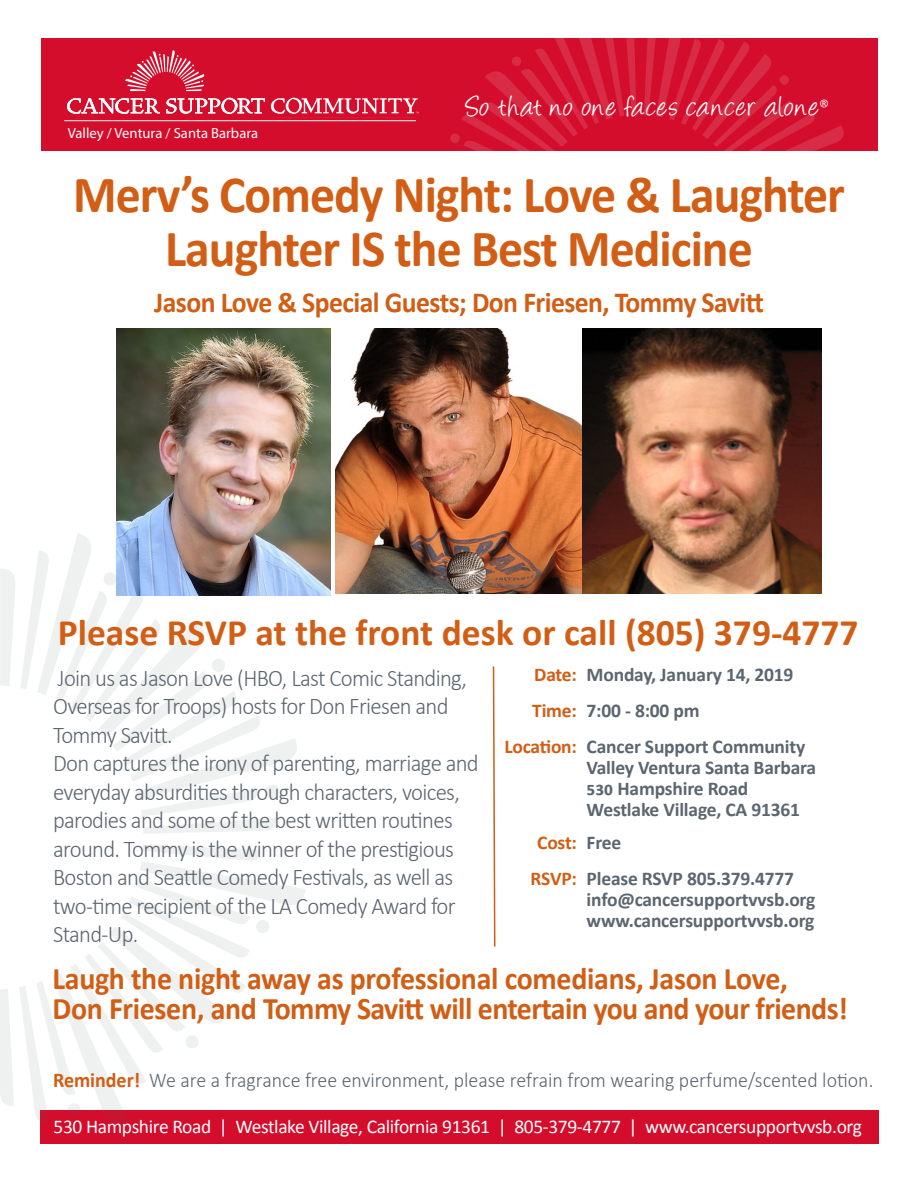
<style>
.page{position:relative;width:918px;height:1188px;background:#fff}
.page>*{position:absolute;margin:0;border:0;box-sizing:border-box;transform-origin:0 0}
.t1{font:700 52.5px "Calibri";letter-spacing:-.02em;color:#d15e14;scale:.95 1}
.t2{font:700 37.5px "Calibri";color:#d15e14}
.t3{font:33px "Angelina";letter-spacing:.055em;color:#fff}
.t4{font:700 31.5px "Calibri";letter-spacing:-.01em;color:#d15e14;scale:.95 1}
.t5{font:700 29.1px "Calibri";letter-spacing:-.02em;color:#d15e14;scale:.95 1}
.t6{font:300 24px/28.5px "Calibri";letter-spacing:-.03em;color:#5c6670;scale:.95 1}
.t7{font:300 21px "Calibri";color:#5c6670;scale:.95 1}
.t8{font:700 19.5px "Calibri";letter-spacing:-.01em;color:#5c6670}
.t9{font:19.5px "Calibri";letter-spacing:-.02em;color:#fff}
.t10{font:700 19.5px "Calibri";letter-spacing:-.01em;color:#d15e14}
.t11{font:14.7px "Myriad Pro";color:#fff}
.s1{font-family:"Calibri";font-weight:300;font-size:21px}
.s2{font-weight:700;color:#d15e14}
</style>
<div class="page">
<div style="left:41px;top:39px;width:836px;height:112px;background:#d30d2b"></div>
<svg style="left:644px;top:39px;width:200px;height:112px"></svg>
<svg style="left:450px;top:39px;width:186px;height:112px"></svg>
<svg style="left:271px;top:98px;width:148px;height:16px"></svg>
<svg style="left:67px;top:98px;width:198px;height:16px"></svg>
<svg style="left:125px;top:50px;width:80px;height:41px"></svg>
<hr style="left:64px;top:120px;width:352px;height:1px;background:#fff">
<div style="left:40px;top:1110px;width:838px;height:33px;background:#d30d2b"></div>
<svg style="left:0;top:844px;width:305px;height:281px"></svg>
<svg style="left:0;top:533px;width:301px;height:301px"></svg>
<svg style="left:492px;top:666px;width:4px;height:281px"></svg>
<img style="left:116px;top:328px;width:215px;height:267px">
<img style="left:583px;top:328px;width:239px;height:266px">
<img style="left:335px;top:328px;width:246px;height:266px">
<p class="t11" style="left:68px;top:124px;width:192px">Valley / Ventura / Santa Barbara</p>
<p class="t3" style="left:466px;top:93px;width:365px">So that no one faces cancer alone<span class="s1">®</span></p>
<p class="t1" style="left:73px;top:161px;width:814px">Merv’s Comedy Night: Love &amp; Laughter</p>
<p class="t1" style="left:165px;top:215px;width:620px">Laughter IS the Best Medicine</p>
<p class="t5" style="left:154px;top:284px;width:643px">Jason Love &amp; Special Guests; Don Friesen, Tommy Savitt</p>
<p class="t2" style="left:58px;top:609px;width:802px">Please RSVP at the front desk or call (805) 379-4777</p>
<p class="t8" style="left:587px;top:662px;width:208px">Monday, January 14, 2019</p>
<p class="t8" style="left:587px;top:698px;width:115px">7:00 - 8:00 pm</p>
<p class="t8" style="left:587px;top:734px;width:220px">Cancer Support Community</p>
<p class="t8" style="left:587px;top:755px;width:231px">Valley Ventura Santa Barbara</p>
<p class="t8" style="left:587px;top:776px;width:163px">530 Hampshire Road</p>
<p class="t8" style="left:587px;top:797px;width:215px">Westlake Village, CA 91361</p>
<p class="t8" style="left:587px;top:830px;width:36px">Free</p>
<p class="t8" style="left:587px;top:866px;width:209px">Please RSVP 805.379.4777</p>
<p class="t8" style="left:587px;top:887px;width:230px">info@cancersupportvvsb.org</p>
<p class="t8" style="left:587px;top:908px;width:229px">www.cancersupportvvsb.org</p>
<p class="t10" style="left:534px;top:662px;width:44px">Date:</p>
<p class="t10" style="left:532px;top:698px;width:46px">Time:</p>
<p class="t10" style="left:504px;top:734px;width:74px">Location:</p>
<p class="t6" style="left:53px;top:663px;width:437px">Join us as Jason Love (HBO, Last Comic Standing,<br>Overseas for Troops) hosts for Don Friesen and<br>Tommy Savitt.</p>
<p class="t6" style="left:53px;top:749px;width:450px">Don captures the irony of parenting, marriage and everyday absurdities through characters, voices, parodies and some of the best written routines around. Tommy is the winner of the prestigious Boston and Seattle Comedy Festivals, as well as two-time recipient of the LA Comedy Award for Stand-Up.</p>
<p class="t10" style="left:537px;top:830px;width:41px">Cost:</p>
<p class="t10" style="left:531px;top:866px;width:48px">RSVP:</p>
<p class="t4" style="left:52px;top:958px;width:776px">Laugh the night away as professional comedians, Jason Love,</p>
<p class="t4" style="left:52px;top:988px;width:839px">Don Friesen, and Tommy Savitt will entertain you and your friends!</p>
<p class="t7" style="left:53px;top:1067px;width:865px"><span class="s2">Reminder!</span> We are a fragrance free environment, please refrain from wearing perfume/scented lotion.</p>
<p class="t9" style="left:54px;top:1114px;width:810px">530 Hampshire Road | Westlake Village, California 91361 | 805-379-4777 | www.cancersupportvvsb.org</p>
</div>
